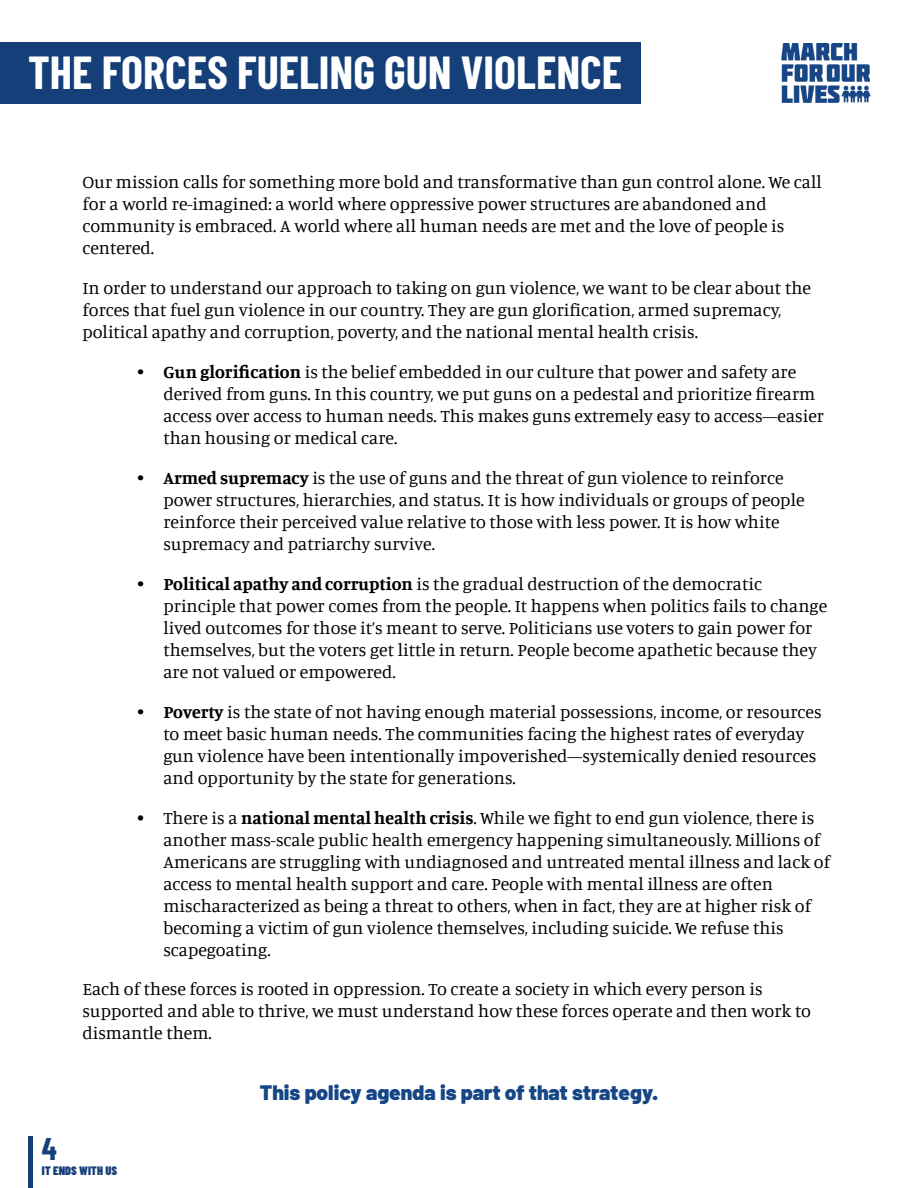
<style>
.page{position:relative;width:918px;height:1188px;background:#fff}
.page>*{position:absolute;margin:0;border:0;box-sizing:border-box;transform-origin:0 0}
.t1{font:700 46.5px "Barlow Condensed";color:#fff}
.t2{font:700 31.5px "Barlow Condensed";color:#143f79}
.t3{font:900 21px "Barlow";color:#164686}
.t4{font:18px/22px "Manuale";color:#000}
.t5{font:900 12.3px "Barlow Condensed";color:#143f79}
.s1{font-weight:700}
</style>
<div class="page">
<div style="left:28px;top:1136px;width:5px;height:52px;background:#143f79"></div>
<div style="left:0;top:42px;width:640px;height:62px;background:#143f79"></div>
<img style="left:781px;top:44px;width:89px;height:59px">
<h1 class="t1" style="left:28px;top:43px;width:595px">THE FORCES FUELING GUN VIOLENCE</h1>
<p class="t4" style="left:82px;top:170px;width:741px">Our mission calls for something more bold and transformative than gun control alone. We call for a world re-imagined: a world where oppressive power structures are abandoned and community is embraced. A world where all human needs are met and the love of people is centered.</p>
<p class="t4" style="left:82px;top:276px;width:730px">In order to understand our approach to taking on gun violence, we want to be clear about the forces that fuel gun violence in our country. They are gun glorification, armed supremacy, political apathy and corruption, poverty, and the national mental health crisis.</p>
<p class="t4" style="left:163px;top:360px;width:662px;text-indent:-27px"><span class="s1">• Gun glorification</span> is the belief embedded in our culture that power and safety are derived from guns. In this country, we put guns on a pedestal and prioritize firearm access over access to human needs. This makes guns extremely easy to access—easier than housing or medical care.</p>
<p class="t4" style="left:163px;top:466px;width:643px;text-indent:-27px"><span class="s1">• Armed supremacy</span> is the use of guns and the threat of gun violence to reinforce power structures, hierarchies, and status. It is how individuals or groups of people reinforce their perceived value relative to those with less power. It is how white supremacy and patriarchy survive.</p>
<p class="t4" style="left:163px;top:572px;width:665px;text-indent:-27px"><span class="s1">• Political apathy and corruption</span> is the gradual destruction of the democratic principle that power comes from the people. It happens when politics fails to change lived outcomes for those it’s meant to serve. Politicians use voters to gain power for themselves, but the voters get little in return. People become apathetic because they are not valued or empowered.</p>
<p class="t4" style="left:163px;top:700px;width:660px;text-indent:-27px"><span class="s1">• Poverty</span> is the state of not having enough material possessions, income, or resources to meet basic human needs. The communities facing the highest rates of everyday gun violence have been intentionally impoverished—systemically denied resources and opportunity by the state for generations.</p>
<p class="t4" style="left:163px;top:806px;width:668px;text-indent:-27px">• There is a <span class="s1">national mental health crisis</span>. While we fight to end gun violence, there is another mass-scale public health emergency happening simultaneously. Millions of Americans are struggling with undiagnosed and untreated mental illness and lack of access to mental health support and care. People with mental illness are often mischaracterized as being a threat to others, when in fact, they are at higher risk of becoming a victim of gun violence themselves, including suicide. We refuse this scapegoating.</p>
<p class="t4" style="left:82px;top:978px;width:730px">Each of these forces is rooted in oppression. To create a society in which every person is supported and able to thrive, we must understand how these forces operate and then work to dismantle them.</p>
<h2 class="t2" style="left:42px;top:1128px;width:17px">4</h2>
<p class="t5" style="left:42px;top:1163px;width:77px">IT ENDS WITH US</p>
<p class="t3" style="left:260px;top:1079px;width:400px">This policy agenda is part of that strategy.</p>
</div>
